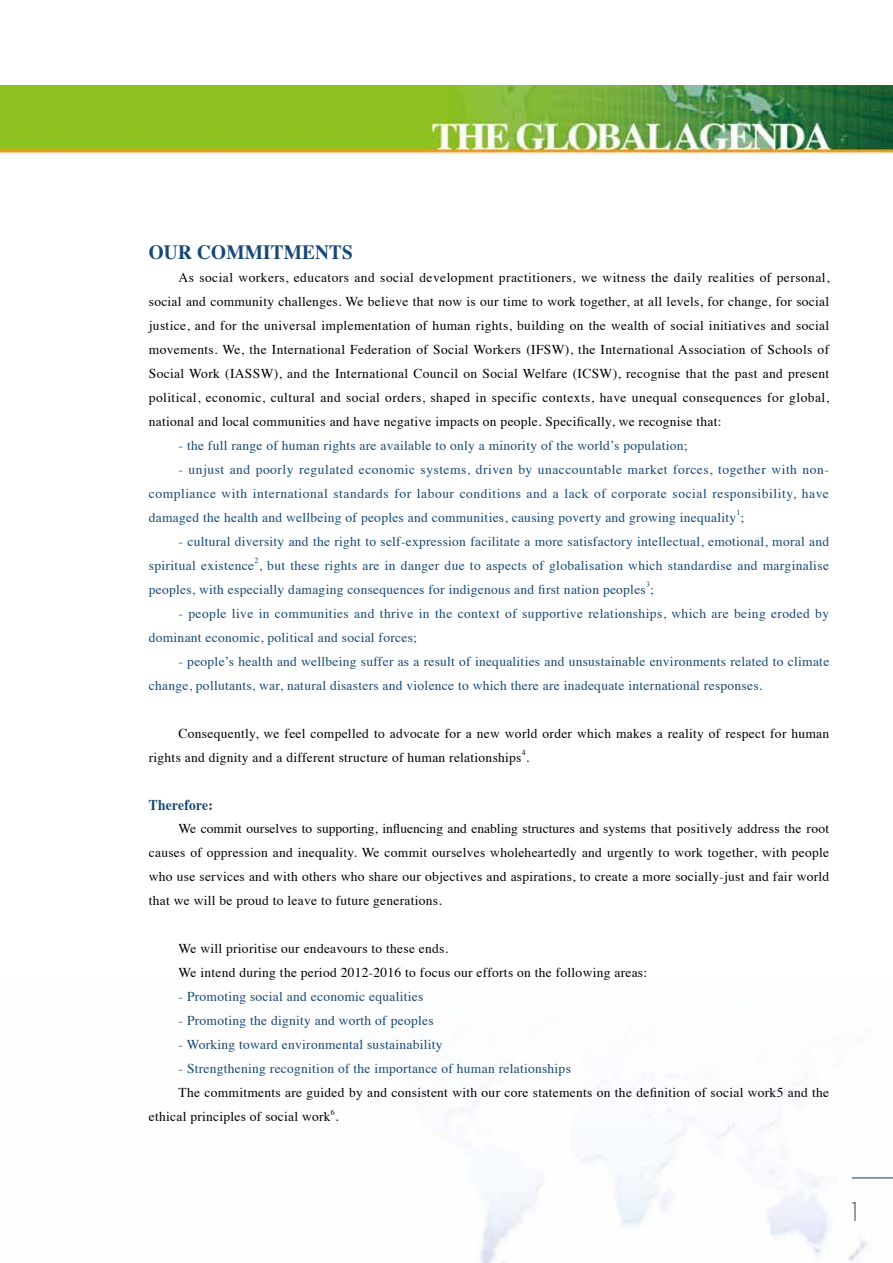
<style>
.page{position:relative;width:893px;height:1263px;background:#fff}
.page>*{position:absolute;margin:0;border:0;box-sizing:border-box;transform-origin:0 0}
.t1{font:300 condensed 25.2px "Futura";color:#6d6e71;scale:.79 1}
.t2{font:700 20.25px "Times";letter-spacing:.01em;color:#164777;scale:.95 1}
.t3{font:700 15px "Times";letter-spacing:.02em;color:#164777;scale:.9 1}
.t4{font:13.5px/24px "Times";letter-spacing:.02em;color:#000}
.t5{font:13.5px/24px "Times";letter-spacing:.02em;color:#164777}
.t6{font:7.8px "Times";color:#164777}
.t7{font:7.8px "Times";color:#000}
</style>
<div class="page">
<img style="left:0;top:85px;width:893px;height:70px">
<img style="left:447px;top:1073px;width:446px;height:190px">
<hr style="left:852px;top:1177px;width:41px;height:1px;background:#164777">
<h2 class="t2" style="left:149px;top:233px;width:216px">OUR COMMITMENTS</h2>
<p class="t4" style="left:149px;top:264px;width:682px;text-align:justify;text-indent:30px">As social workers, educators and social development practitioners, we witness the daily realities of personal, social and community challenges. We believe that now is our time to work together, at all levels, for change, for social justice, and for the universal implementation of human rights, building on the wealth of social initiatives and social movements. We, the International Federation of Social Workers (IFSW), the International Association of Schools of Social Work (IASSW), and the International Council on Social Welfare (ICSW), recognise that the past and present political, economic, cultural and social orders, shaped in specific contexts, have unequal consequences for global, national and local communities and have negative impacts on people. Specifically, we recognise that:</p>
<p class="t5" style="left:179px;top:432px;width:511px">- the full range of human rights are available to only a minority of the world’s population;</p>
<p class="t5" style="left:149px;top:456px;width:682px;text-align:justify;text-indent:30px">- unjust and poorly regulated economic systems, driven by unaccountable market forces, together with non&shy;compliance with international standards for labour conditions and a lack of corporate social responsibility, have damaged the health and wellbeing of peoples and communities, causing poverty and growing inequality ;</p>
<p class="t6" style="left:736px;top:505px;width:5px">1</p>
<p class="t5" style="left:149px;top:528px;width:682px;text-align:right">- cultural diversity and the right to self-expression facilitate a more satisfactory intellectual, emotional, moral and spiritual existence , but these rights are in danger due to aspects of globalisation which standardise and marginalise</p>
<p class="t6" style="left:255px;top:553px;width:5px">2</p>
<p class="t5" style="left:149px;top:576px;width:507px">peoples, with especially damaging consequences for indigenous and first nation peoples ;</p>
<p class="t6" style="left:646px;top:577px;width:5px">3</p>
<p class="t5" style="left:149px;top:600px;width:682px;text-indent:30px">- people live in communities and thrive in the context of supportive relationships, which are being eroded by dominant economic, political and social forces;</p>
<p class="t5" style="left:149px;top:648px;width:682px;text-indent:30px">- people’s health and wellbeing suffer as a result of inequalities and unsustainable environments related to climate change, pollutants, war, natural disasters and violence to which there are inadequate international responses.</p>
<p class="t4" style="left:149px;top:720px;width:682px;text-indent:30px">Consequently, we feel compelled to advocate for a new world order which makes a reality of respect for human rights and dignity and a different structure of human relationships .</p>
<p class="t7" style="left:522px;top:745px;width:5px">4</p>
<p class="t3" style="left:149px;top:791px;width:73px">Therefore:</p>
<p class="t4" style="left:149px;top:816px;width:682px;text-align:justify;text-indent:30px">We commit ourselves to supporting, influencing and enabling structures and systems that positively address the root causes of oppression and inequality. We commit ourselves wholeheartedly and urgently to work together, with people who use services and with others who share our objectives and aspirations, to create a more socially-just and fair world that we will be proud to leave to future generations.</p>
<p class="t4" style="left:179px;top:936px;width:470px">We will prioritise our endeavours to these ends.<br>We intend during the period 2012-2016 to focus our efforts on the following areas:</p>
<p class="t5" style="left:179px;top:984px;width:246px">- Promoting social and economic equalities</p>
<p class="t5" style="left:179px;top:1008px;width:256px">- Promoting the dignity and worth of peoples</p>
<p class="t5" style="left:179px;top:1032px;width:266px">- Working toward environmental sustainability</p>
<p class="t5" style="left:179px;top:1056px;width:394px">- Strengthening recognition of the importance of human relationships</p>
<p class="t4" style="left:149px;top:1080px;width:682px;text-indent:30px">The commitments are guided by and consistent with our core statements on the definition of social work5 and the ethical principles of social work .</p>
<p class="t7" style="left:331px;top:1105px;width:5px">6</p>
<h1 class="t1" style="left:851px;top:1196px;width:12px">1</h1>
</div>
